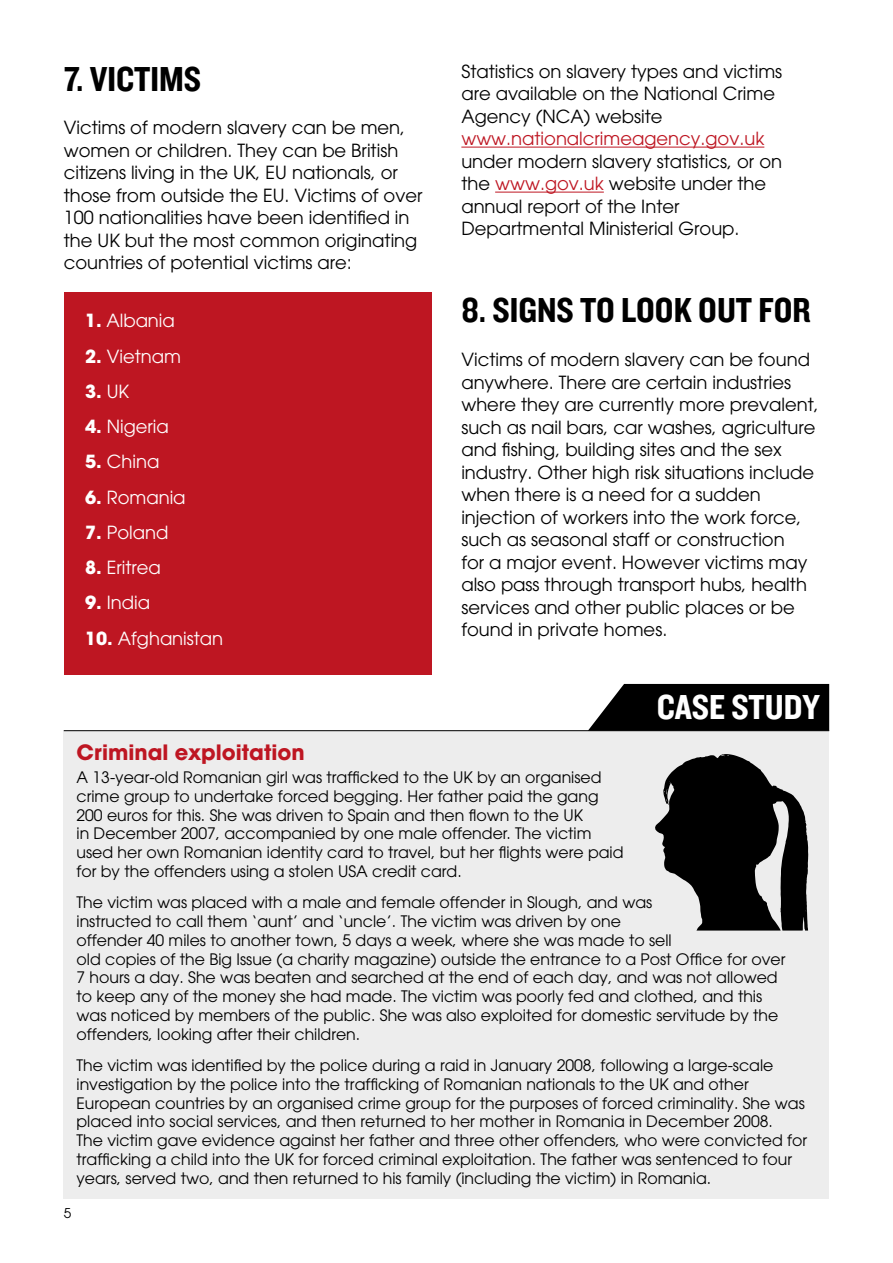
<style>
.page{position:relative;width:893px;height:1263px;background:#fff}
.page>*{position:absolute;margin:0;border:0;box-sizing:border-box;transform-origin:0 0}
.Heading{font:36px "Knockout HTF50 Welterweight";color:#000}
.Case_study_header{font:36px "Knockout HTF50 Welterweight";color:#fff}
.Subhead{font:700 21px "Avant Garde";color:#be1622}
.Body_text{font:18px/22.5px "Avant Garde";color:#000}
.t1{font:18px "Avant Garde";color:#fff}
.t2{font:700 18px "Avant Garde";color:#fff}
.Case_study{font:15.75px/18.8px "Avant Garde";color:#000}
.t3{font:13.5px "Avant Garde";color:#000}
.s1{font-weight:700}
.s2{font-weight:400}
.s3{color:#be1622}
</style>
<div class="page">
<div style="left:64px;top:292px;width:368px;height:383px;background:#be1622"></div>
<hr style="left:461px;top:147px;width:303px;height:1px;background:#be1622">
<hr style="left:495px;top:192px;width:109px;height:1px;background:#be1622">
<div style="left:64px;top:731px;width:765px;height:468px;background:#ededed"></div>
<svg style="left:655px;top:754px;width:153px;height:176px"></svg>
<svg style="left:588px;top:684px;width:241px;height:46px;background:#131313"></svg>
<hr style="left:64px;top:730px;width:765px;height:1px;background:#000">
<p class="Heading" style="left:64px;top:60px;width:139px">7. VICTIMS</p>
<p class="Body_text" style="left:64px;top:116px;width:360px">Victims of modern slavery can be men, women or children. They can be British citizens living in the UK, EU nationals, or those from outside the EU. Victims of over 100 nationalities have been identified in the UK but the most common originating countries of potential victims are:</p>
<p class="t1" style="left:85px;top:310px;width:91px"><span class="s1">1.</span> Albania</p>
<p class="t1" style="left:85px;top:345px;width:98px"><span class="s1">2.</span> Vietnam</p>
<p class="t2" style="left:85px;top:380px;width:46px">3. <span class="s2">UK</span></p>
<p class="t1" style="left:85px;top:416px;width:85px"><span class="s1">4.</span> Nigeria</p>
<p class="t1" style="left:85px;top:451px;width:76px"><span class="s1">5.</span> China</p>
<p class="t1" style="left:85px;top:486px;width:102px"><span class="s1">6.</span> Romania</p>
<p class="t1" style="left:85px;top:522px;width:85px"><span class="s1">7.</span> Poland</p>
<p class="t1" style="left:85px;top:557px;width:77px"><span class="s1">8.</span> Eritrea</p>
<p class="t1" style="left:85px;top:592px;width:67px"><span class="s1">9.</span> India</p>
<p class="t1" style="left:85px;top:627px;width:140px"><span class="s1">10.</span> Afghanistan</p>
<p class="Body_text" style="left:461px;top:60px;width:322px">Statistics on slavery types and victims are available on the National Crime Agency (NCA) website <span class="s3">www.nationalcrimeagency.gov.uk </span>under modern slavery statistics, or on the <span class="s3">www.gov.uk</span> website under the annual report of the Inter Departmental Ministerial Group.</p>
<p class="Heading" style="left:461px;top:292px;width:351px">8. SIGNS TO LOOK OUT FOR</p>
<p class="Body_text" style="left:461px;top:348px;width:359px">Victims of modern slavery can be found anywhere. There are certain industries where they are currently more prevalent, such as nail bars, car washes, agriculture and fishing, building sites and the sex industry. Other high risk situations include when there is a need for a sudden injection of workers into the work force, such as seasonal staff or construction<br>for a major event. However victims may also pass through transport hubs, health services and other public places or be found in private homes.</p>
<p class="Case_study_header" style="left:657px;top:688px;width:164px">CASE STUDY</p>
<p class="Subhead" style="left:77px;top:739px;width:230px">Criminal exploitation</p>
<p class="Case_study" style="left:77px;top:768px;width:548px">A 13-year-old Romanian girl was trafficked to the UK by an organised crime group to undertake forced begging. Her father paid the gang 200 euros for this. She was driven to Spain and then flown to the UK<br>in December 2007, accompanied by one male offender. The victim used her own Romanian identity card to travel, but her flights were paid for by the offenders using a stolen USA credit card.</p>
<p class="Case_study" style="left:77px;top:893px;width:710px">The victim was placed with a male and female offender in Slough, and was<br>instructed to call them ‘aunt’ and ‘uncle’. The victim was driven by one<br>offender 40 miles to another town, 5 days a week, where she was made to sell<br>old copies of the Big Issue (a charity magazine) outside the entrance to a Post Office for over 7 hours a day. She was beaten and searched at the end of each day, and was not allowed to keep any of the money she had made. The victim was poorly fed and clothed, and this was noticed by members of the public. She was also exploited for domestic servitude by the offenders, looking after their children.</p>
<p class="Case_study" style="left:77px;top:1056px;width:732px">The victim was identified by the police during a raid in January 2008, following a large-scale investigation by the police into the trafficking of Romanian nationals to the UK and other European countries by an organised crime group for the purposes of forced criminality. She was placed into social services, and then returned to her mother in Romania in December 2008.<br>The victim gave evidence against her father and three other offenders, who were convicted for trafficking a child into the UK for forced criminal exploitation. The father was sentenced to four years, served two, and then returned to his family (including the victim) in Romania.</p>
<p class="t3" style="left:64px;top:1205px;width:9px">5</p>
</div>
